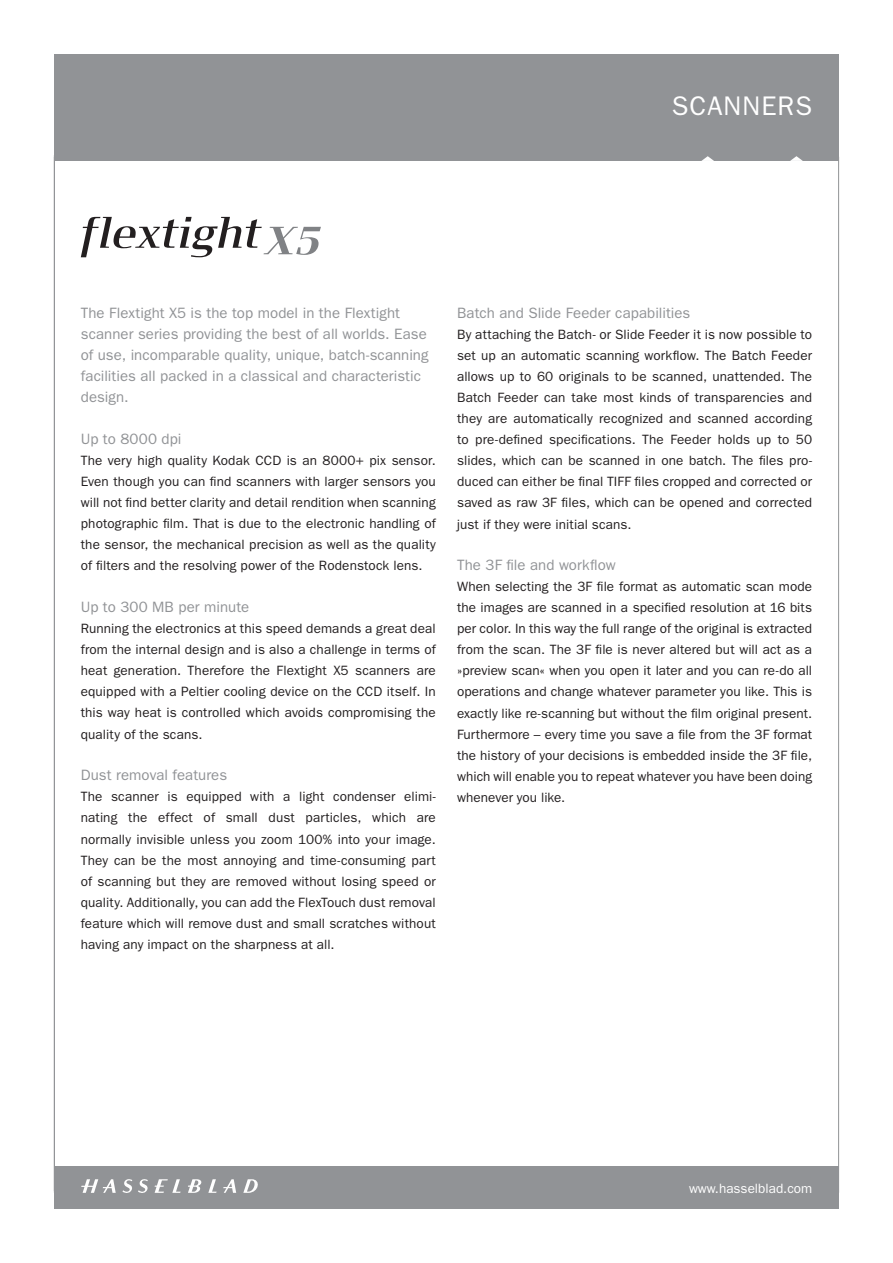
<style>
.page{position:relative;width:893px;height:1263px;background:#fff}
.page>*{position:absolute;margin:0;border:0;box-sizing:border-box;transform-origin:0 0}
.t1{font:27px "ITC Franklin Gothic Std";letter-spacing:.04em;color:#fff}
.t2{font:15px/21px "ITC Franklin Gothic Std";letter-spacing:.005em;color:#919396}
.t3{font:13.5px/21px "ITC Franklin Gothic Std";letter-spacing:.01em;color:#231f20;text-align:justify}
.t4{font:13.5px "ITC Franklin Gothic Std";color:#fff}
</style>
<div class="page">
<div style="left:54px;top:1166px;width:785px;height:43px;background:#919396"></div>
<div style="left:54px;top:54px;width:785px;height:106px;background:#919396"></div>
<svg style="left:701px;top:156px;width:13px;height:5px"></svg>
<svg style="left:790px;top:156px;width:13px;height:5px"></svg>
<hr style="left:54px;top:157px;width:1px;height:1036px;background:#919396">
<hr style="left:838px;top:157px;width:1px;height:1036px;background:#919396">
<svg style="left:81px;top:1179px;width:67px;height:14px"></svg>
<svg style="left:223px;top:1179px;width:13px;height:14px"></svg>
<svg style="left:243px;top:1179px;width:15px;height:14px"></svg>
<svg style="left:155px;top:1179px;width:26px;height:14px"></svg>
<svg style="left:188px;top:1179px;width:29px;height:14px"></svg>
<svg style="left:81px;top:217px;width:240px;height:40px"></svg>
<h1 class="t1" style="left:672px;top:90px;width:142px">scanners</h1>
<p class="t2" style="left:81px;top:303px;width:349px">The Flextight X5 is the top model in the Flextight scanner series providing the best of all worlds. Ease of use, incomparable quality, unique, batch-scanning facilities all packed in a classical and characteristic design.</p>
<p class="t2" style="left:81px;top:429px;width:102px">Up to 8000 dpi</p>
<p class="t3" style="left:81px;top:450px;width:357px">The very high quality Kodak CC D is an 8000+ pix sensor.<br>Even though you can find scanners with larger sensors you will not find better clarity and detail rendition when scanning photographic film. That is due to the electronic handling of the sensor, the mechanical precision as well as the quality of filters and the resolving power of the Rodenstock lens.</p>
<p class="t2" style="left:81px;top:597px;width:170px">Up to 300 MB per minute</p>
<p class="t3" style="left:81px;top:618px;width:357px">Running the electronics at this speed demands a great deal from the internal design and is also a challenge in terms of heat generation. Therefore the Flextight X5 scanners are equipped with a Peltier cooling device on the CC D itself. In this way heat is controlled which avoids compromising the quality of the scans.</p>
<p class="t2" style="left:81px;top:765px;width:148px">Dust removal features</p>
<p class="t3" style="left:81px;top:786px;width:357px">The scanner is equipped with a light condenser elimi&shy;nating the effect of small dust particles, which are normally invisible unless you zoom 100% into your image.<br>They can be the most annoying and time-consuming part of scanning but they are removed without losing speed or quality. Additionally, you can add the FlexTouch dust removal feature which will remove dust and small scratches without having any impact on the sharpness at all.</p>
<p class="t2" style="left:457px;top:303px;width:235px">Batch and Slide Feeder capabilities</p>
<p class="t3" style="left:457px;top:324px;width:357px">By attaching the Batch- or Slide Feeder it is now possible to set up an automatic scanning workflow. The Batch Feeder allows up to 60 originals to be scanned, unattended. The Batch Feeder can take most kinds of transparencies and they are automatically recognized and scanned according to pre-defined specifications. The Feeder holds up to 50 slides, which can be scanned in one batch. The files pro&shy;duced can either be final TIFF files cropped and corrected or saved as raw 3F files, which can be opened and corrected just if they were initial scans.</p>
<p class="t2" style="left:457px;top:555px;width:160px">The 3F file and workflow</p>
<p class="t3" style="left:457px;top:576px;width:357px">When selecting the 3F file format as automatic scan mode the images are scanned in a specified resolution at 16 bits per color. In this way the full range of the original is extracted from the scan. The 3F file is never altered but will act as a »preview scan« when you open it later and you can re-do all operations and change whatever parameter you like. This is exactly like re-scanning but without the film original present.<br>Furthermore – every time you save a file from the 3F format the history of your decisions is embedded inside the 3F file, which will enable you to repeat whatever you have been doing whenever you like.</p>
<p class="t4" style="left:689px;top:1180px;width:125px">www.hasselblad.com</p>
</div>
